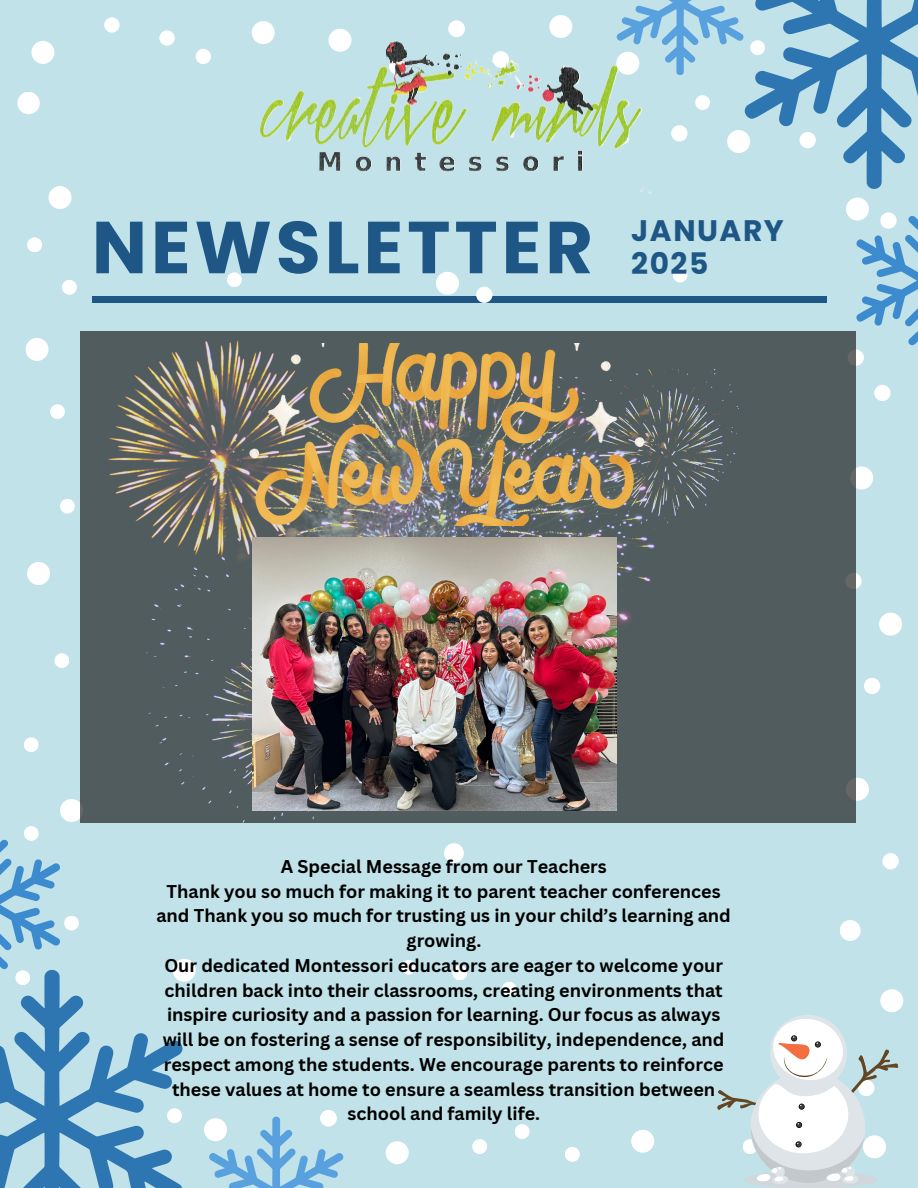
<style>
.page{position:relative;width:918px;height:1188px;background:#c0e2e8}
.page>*{position:absolute;margin:0;border:0;box-sizing:border-box;transform-origin:0 0}
.t1{font:700 73.5px "Poppins";letter-spacing:.05em;color:#1e5785}
.t2{font:700 29.7px "Poppins";letter-spacing:.05em;color:#1e5785}
.t3{font:700 18px/24.8px "Canva Sans";color:#000;text-align:center}
</style>
<div class="page">
<div style="left:92px;top:297px;width:734px;height:6px;background:#1e5785"></div>
<svg style="left:707px;top:0;width:211px;height:189px"></svg>
<svg style="left:0;top:826px;width:183px;height:362px"></svg>
<svg style="left:209px;top:1116px;width:135px;height:72px"></svg>
<svg style="left:856px;top:203px;width:62px;height:152px"></svg>
<div style="left:17px;top:92px;width:23px;height:22px;background:#fff;border-radius:50%"></div>
<div style="left:49px;top:186px;width:23px;height:23px;background:#fff;border-radius:50%"></div>
<div style="left:167px;top:1108px;width:15px;height:15px;background:#fff;border-radius:50%"></div>
<div style="left:31px;top:41px;width:23px;height:23px;background:#fff;border-radius:50%"></div>
<div style="left:880px;top:989px;width:23px;height:23px;background:#fff;border-radius:50%"></div>
<div style="left:846px;top:198px;width:23px;height:23px;background:#fff;border-radius:50%"></div>
<div style="left:850px;top:466px;width:23px;height:24px;background:#fff;border-radius:50%"></div>
<div style="left:845px;top:573px;width:17px;height:16px;background:#fff;border-radius:50%"></div>
<div style="left:879px;top:613px;width:23px;height:23px;background:#fff;border-radius:50%"></div>
<div style="left:846px;top:778px;width:23px;height:23px;background:#fff;border-radius:50%"></div>
<div style="left:24px;top:826px;width:15px;height:15px;background:#fff;border-radius:50%"></div>
<div style="left:60px;top:799px;width:23px;height:23px;background:#fff;border-radius:50%"></div>
<div style="left:27px;top:562px;width:23px;height:23px;background:#fff;border-radius:50%"></div>
<div style="left:60px;top:499px;width:15px;height:15px;background:#fff;border-radius:50%"></div>
<div style="left:26px;top:338px;width:23px;height:23px;background:#fff;border-radius:50%"></div>
<div style="left:104px;top:17px;width:16px;height:16px;background:#fff;border-radius:50%"></div>
<div style="left:750px;top:40px;width:15px;height:15px;background:#fff;border-radius:50%"></div>
<div style="left:848px;top:349px;width:16px;height:17px;background:#fff;border-radius:50%"></div>
<div style="left:24px;top:737px;width:15px;height:15px;background:#fff;border-radius:50%"></div>
<div style="left:502px;top:982px;width:15px;height:15px;background:#fff;border-radius:50%"></div>
<div style="left:631px;top:1130px;width:23px;height:23px;background:#fff;border-radius:50%"></div>
<div style="left:320px;top:1110px;width:17px;height:17px;background:#fff;border-radius:50%"></div>
<div style="left:204px;top:1118px;width:23px;height:23px;background:#fff;border-radius:50%"></div>
<div style="left:864px;top:678px;width:16px;height:16px;background:#fff;border-radius:50%"></div>
<div style="left:882px;top:853px;width:17px;height:16px;background:#fff;border-radius:50%"></div>
<div style="left:840px;top:920px;width:21px;height:21px;background:#fff;border-radius:50%"></div>
<div style="left:401px;top:960px;width:15px;height:15px;background:#fff;border-radius:50%"></div>
<div style="left:173px;top:959px;width:23px;height:23px;background:#fff;border-radius:50%"></div>
<div style="left:54px;top:653px;width:15px;height:15px;background:#fff;border-radius:50%"></div>
<div style="left:50px;top:404px;width:15px;height:15px;background:#fff;border-radius:50%"></div>
<div style="left:27px;top:237px;width:15px;height:15px;background:#fff;border-radius:50%"></div>
<div style="left:159px;top:30px;width:16px;height:16px;background:#fff;border-radius:50%"></div>
<div style="left:695px;top:95px;width:15px;height:15px;background:#fff;border-radius:50%"></div>
<div style="left:799px;top:132px;width:17px;height:16px;background:#fff;border-radius:50%"></div>
<div style="left:874px;top:385px;width:17px;height:16px;background:#fff;border-radius:50%"></div>
<div style="left:880px;top:212px;width:17px;height:17px;background:#fff;border-radius:50%"></div>
<div style="left:64px;top:916px;width:15px;height:14px;background:#fff;border-radius:50%"></div>
<div style="left:15px;top:970px;width:15px;height:15px;background:#fff;border-radius:50%"></div>
<div style="left:386px;top:1141px;width:23px;height:23px;background:#fff;border-radius:50%"></div>
<div style="left:515px;top:1124px;width:15px;height:15px;background:#fff;border-radius:50%"></div>
<div style="left:472px;top:1139px;width:15px;height:15px;background:#fff;border-radius:50%"></div>
<div style="left:565px;top:1147px;width:15px;height:15px;background:#fff;border-radius:50%"></div>
<div style="left:196px;top:49px;width:15px;height:15px;background:#fff;border-radius:50%"></div>
<div style="left:62px;top:280px;width:15px;height:15px;background:#fff;border-radius:50%"></div>
<div style="left:436px;top:272px;width:23px;height:23px;background:#fff;border-radius:50%"></div>
<div style="left:476px;top:287px;width:16px;height:16px;background:#fff;border-radius:50%"></div>
<div style="left:227px;top:272px;width:15px;height:15px;background:#fff;border-radius:50%"></div>
<div style="left:673px;top:268px;width:15px;height:14px;background:#fff;border-radius:50%"></div>
<div style="left:444px;top:843px;width:20px;height:20px;background:#fff;border-radius:50%"></div>
<div style="left:452px;top:965px;width:15px;height:15px;background:#fff;border-radius:50%"></div>
<div style="left:727px;top:130px;width:23px;height:23px;background:#fff;border-radius:50%"></div>
<div style="left:745px;top:1171px;width:132px;height:17px;background:#d2d7db;border-radius:50%"></div>
<svg style="left:717px;top:1011px;width:181px;height:174px"></svg>
<img style="left:81px;top:332px;width:775px;height:490px">
<img style="left:250px;top:343px;width:395px;height:183px">
<img style="left:208px;top:0;width:499px;height:194px">
<img style="left:253px;top:538px;width:363px;height:272px">
<p class="t1" style="left:92px;top:196px;width:503px">NEWSLETTER</p>
<p class="t2" style="left:631px;top:210px;width:154px">JANUARY</p>
<p class="t2" style="left:631px;top:243px;width:79px">2025</p>
<p class="t3" style="left:281px;top:853px;width:327px">A Special Message from our Teachers</p>
<p class="t3" style="left:156px;top:878px;width:576px">Thank you so much for making it to parent teacher conferences and Thank you so much for trusting us in your child’s learning and growing.</p>
<h1 class="t3" style="left:163px;top:952px;width:563px">Our dedicated Montessori educators are eager to welcome your children back into their classrooms, creating environments that inspire curiosity and a passion for learning. Our focus as always will be on fostering a sense of responsibility, independence, and respect among the students. We encourage parents to reinforce these values at home to ensure a seamless transition between school and family life.</h1>
</div>
